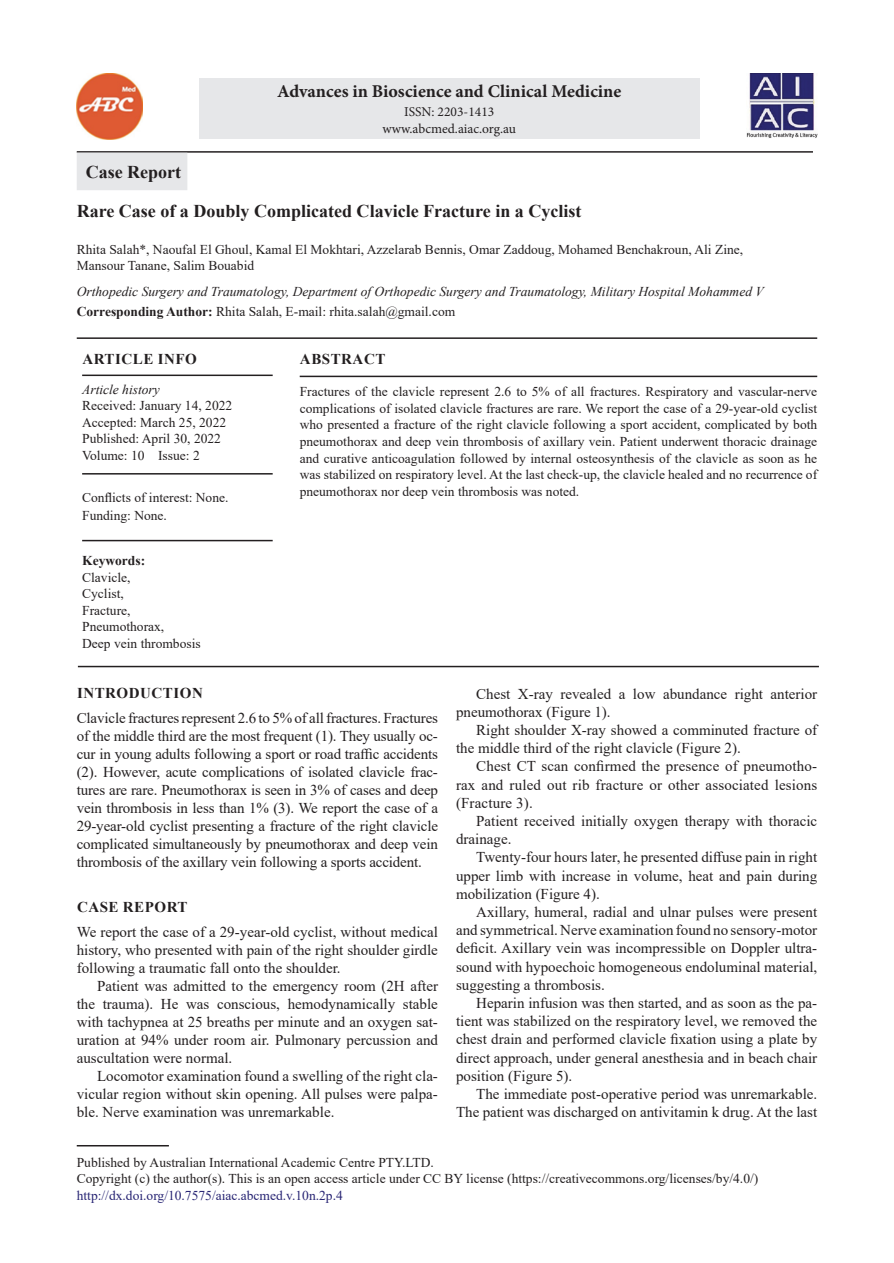
<style>
.page{position:relative;width:894px;height:1263px;background:#fff}
.page>*{position:absolute;margin:0;border:0;box-sizing:border-box;transform-origin:0 0}
.AT{font:700 18px "Times New Roman";color:#231f20}
.J_Name{font:700 18px "Minion Pro";color:#231f20}
.AH{font:700 18px "Times New Roman";color:#231f20}
.TX{font:15px/18.1px "Times New Roman";color:#231f20;text-align:justify}
.TXFL{font:15px/18px "Times New Roman";letter-spacing:-.005em;color:#231f20;text-align:justify}
.ART_INFO{font:700 15px "Times New Roman";letter-spacing:.035em;color:#231f20}
.ABSH{font:700 15px "Times New Roman";letter-spacing:.035em;color:#231f20}
.ABS{font:13.5px/16.5px "Times New Roman";color:#231f20;text-align:justify}
.PUB_Details{font:13.5px/16.5px "Times New Roman";color:#231f20}
.KWD{font:13.5px/16.5px "Times New Roman";color:#231f20}
.AU{font:13.5px/16.5px "Times New Roman";color:#231f20}
.AFF{font:italic 13.5px "Times New Roman";color:#231f20}
.ADD{font:13.5px "Times New Roman";color:#231f20}
.HIS_1{font:13.5px/18px "Times New Roman";color:#231f20}
.ISSN_Web{font:13.5px "Minion Pro";color:#231f20}
.ISSN_Num{font:13.5px "Minion Pro";color:#231f20}
.s1{font-weight:700}
.s2{font-style:italic}
.s3{color:#282574}
</style>
<div class="page">
<hr style="left:77px;top:151px;width:735px;height:2px;background:#231f20">
<div style="left:77px;top:153px;width:110px;height:37px;background:#e6e7e9"></div>
<hr style="left:77px;top:337px;width:739px;height:2px;background:#231f20">
<hr style="left:299px;top:376px;width:517px;height:1px;background:#231f20">
<hr style="left:77px;top:1145px;width:92px;height:1px;background:#231f20">
<div style="left:199px;top:78px;width:500px;height:61px;background:#e6e7e9"></div>
<img style="left:746px;top:73px;width:70px;height:65px">
<img style="left:77px;top:73px;width:65px;height:66px">
<hr style="left:82px;top:374px;width:190px;height:2px;background:#231f20">
<hr style="left:82px;top:473px;width:190px;height:1px;background:#231f20">
<hr style="left:82px;top:540px;width:190px;height:1px;background:#231f20">
<hr style="left:78px;top:666px;width:740px;height:1px;background:#231f20">
<p class="J_Name" style="left:277px;top:79px;width:345px">Advances in Bioscience and Clinical Medicine</p>
<p class="ISSN_Num" style="left:404px;top:103px;width:92px">ISSN: 2203-1413</p>
<p class="ISSN_Web" style="left:382px;top:119px;width:135px">www.abcmed.aiac.org.au</p>
<p class="AH" style="left:86px;top:159px;width:97px">Case Report</p>
<p class="AT" style="left:77px;top:198px;width:506px">Rare Case of a Doubly Complicated Clavicle Fracture in a Cyclist</p>
<p class="AU" style="left:77px;top:240px;width:667px">Rhita Salah*, Naoufal El Ghoul, Kamal El Mokhtari, Azzelarab Bennis, Omar Zaddoug, Mohamed Benchakroun, Ali Zine,<br>Mansour Tanane, Salim Bouabid</p>
<p class="AFF" style="left:77px;top:282px;width:688px">Orthopedic Surgery and Traumatology, Department of Orthopedic Surgery and Traumatology, Military Hospital Mohammed V</p>
<p class="ADD" style="left:77px;top:302px;width:380px"><span class="s1">Corresponding Author:</span> Rhita Salah, E-mail: rhita.salah@gmail.com</p>
<p class="ABSH" style="left:300px;top:348px;width:87px">ABSTRACT</p>
<p class="ABS" style="left:299px;top:383px;width:519px">Fractures of the clavicle represent 2.6 to 5% of all fractures. Respiratory and vascular-nerve complications of isolated clavicle fractures are rare. We report the case of a 29-year-old cyclist who presented a fracture of the right clavicle following a sport accident, complicated by both pneumothorax and deep vein thrombosis of axillary vein. Patient underwent thoracic drainage and curative anticoagulation followed by internal osteosynthesis of the clavicle as soon as he was stabilized on respiratory level. At the last check-up, the clavicle healed and no recurrence of pneumothorax nor deep vein thrombosis was noted.</p>
<p class="ART_INFO" style="left:82px;top:348px;width:116px">ARTICLE INFO</p>
<p class="KWD" style="left:82px;top:380px;width:151px"><span class="s2">Article history<br></span>Received: January 14, 2022<br>Accepted: March 25, 2022<br>Published: April 30, 2022<br>Volume: 10 Issue: 2</p>
<p class="HIS_1" style="left:82px;top:487px;width:148px">Conflicts of interest: None.<br>Funding: None.</p>
<p class="KWD" style="left:82px;top:552px;width:120px"><span class="s1">Keywords:<br></span>Clavicle,<br>Cyclist,<br>Fracture,<br>Pneumothorax,<br>Deep vein thrombosis</p>
<h1 class="ART_INFO" style="left:77px;top:682px;width:127px">INTRODUCTION</h1>
<p class="TXFL" style="left:77px;top:708px;width:362px">Clavicle fractures represent 2.6 to 5% of all fractures. Fractures of the middle third are the most frequent (1). They usually oc&shy;cur in young adults following a sport or road traffic accidents (2). However, acute complications of isolated clavicle frac&shy;tures are rare. Pneumothorax is seen in 3% of cases and deep vein thrombosis in less than 1% (3). We report the case of a 29-year-old cyclist presenting a fracture of the right clavicle complicated simultaneously by pneumothorax and deep vein thrombosis of the axillary vein following a sports accident.</p>
<h1 class="ART_INFO" style="left:77px;top:896px;width:112px">CASE REPORT</h1>
<p class="TXFL" style="left:77px;top:922px;width:362px">We report the case of a 29-year-old cyclist, without medical history, who presented with pain of the right shoulder girdle following a traumatic fall onto the shoulder.</p>
<p class="TX" style="left:77px;top:976px;width:362px;text-indent:20px">Patient was admitted to the emergency room (2H after the trauma). He was conscious, hemodynamically stable with tachypnea at 25 breaths per minute and an oxygen sat&shy;uration at 94% under room air. Pulmonary percussion and auscultation were normal.</p>
<p class="TX" style="left:77px;top:1066px;width:362px;text-indent:20px">Locomotor examination found a swelling of the right cla&shy;vicular region without skin opening. All pulses were palpa&shy;ble. Nerve examination was unremarkable.</p>
<p class="TX" style="left:456px;top:684px;width:362px;text-indent:20px">Chest X-ray revealed a low abundance right anterior pneumothorax (Figure 1).</p>
<p class="TX" style="left:456px;top:720px;width:362px;text-indent:20px">Right shoulder X-ray showed a comminuted fracture of the middle third of the right clavicle (Figure 2).</p>
<p class="TX" style="left:456px;top:757px;width:362px;text-indent:20px">Chest CT scan confirmed the presence of pneumotho&shy;rax and ruled out rib fracture or other associated lesions (Fracture 3).</p>
<p class="TX" style="left:456px;top:811px;width:362px;text-indent:20px">Patient received initially oxygen therapy with thoracic drainage.</p>
<p class="TX" style="left:456px;top:848px;width:362px;text-indent:20px">Twenty-four hours later, he presented diffuse pain in right upper limb with increase in volume, heat and pain during mobilization (Figure 4).</p>
<p class="TX" style="left:456px;top:902px;width:362px;text-indent:20px">Axillary, humeral, radial and ulnar pulses were present and symmetrical. Nerve examination found no sensory-motor deficit. Axillary vein was incompressible on Doppler ultra&shy;sound with hypoechoic homogeneous endoluminal material, suggesting a thrombosis.</p>
<p class="TX" style="left:456px;top:993px;width:362px;text-indent:20px">Heparin infusion was then started, and as soon as the pa&shy;tient was stabilized on the respiratory level, we removed the chest drain and performed clavicle fixation using a plate by direct approach, under general anesthesia and in beach chair position (Figure 5).</p>
<p class="TX" style="left:456px;top:1084px;width:362px;text-align:right">The immediate post-operative period was unremarkable.<br>The patient was discharged on antivitamin k drug. At the last</p>
<p class="PUB_Details" style="left:77px;top:1153px;width:682px">Published by Australian International Academic Centre PTY.LTD.<br>Copyright (c) the author(s). This is an open access article under CC BY license (https://creativecommons.org/licenses/by/4.0/) <span class="s3">http://dx.doi.org/10.7575/aiac.abcmed.v.10n.2p.4</span></p>
</div>
